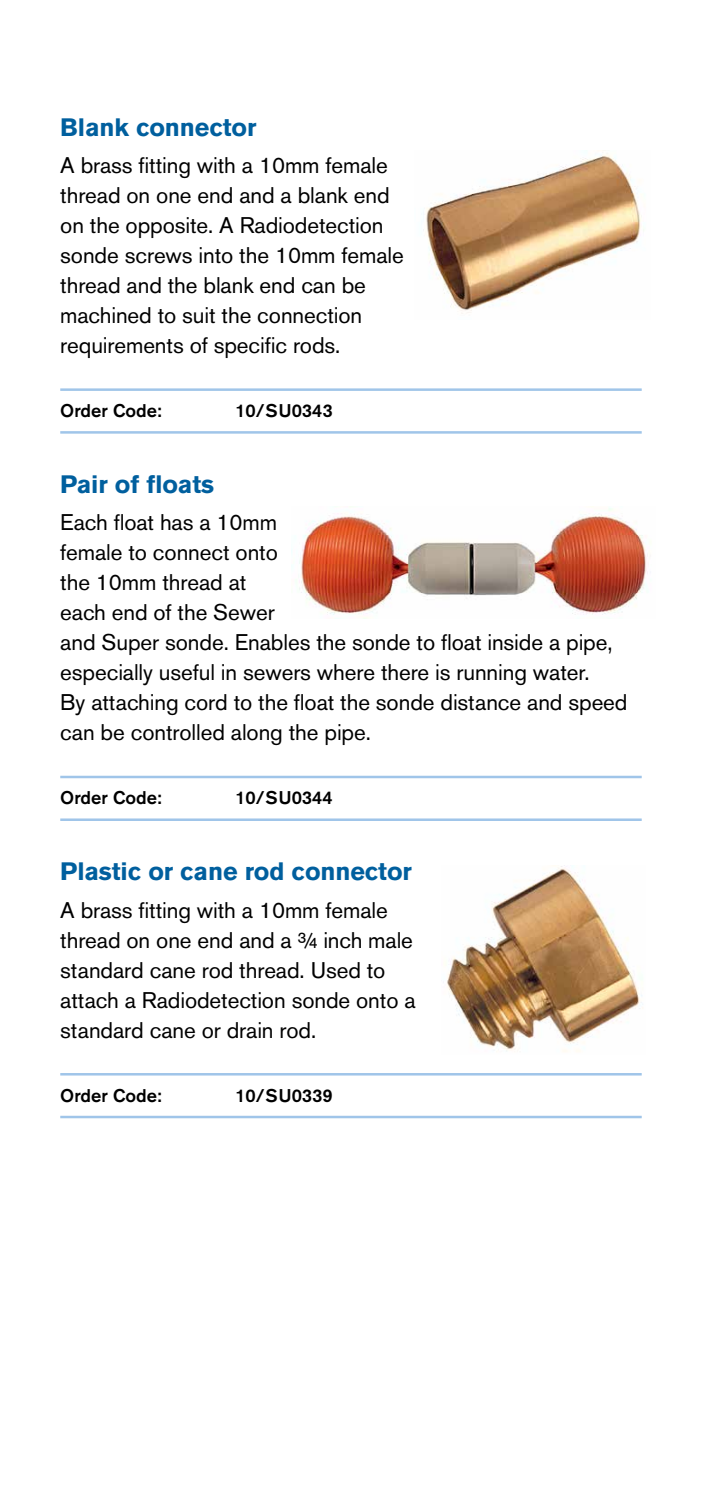
<style>
.page{position:relative;width:702px;height:1489px;background:#fff}
.page>*{position:absolute;margin:0;border:0;box-sizing:border-box;transform-origin:0 0}
.t1{font:700 25px "Akzidenz Grotesk BE";letter-spacing:-.005em;color:#005f9e}
.t2{font:22.5px/30px "Akzidenz Grotesk BE";letter-spacing:-.005em;color:#000}
.t3{font:500 18.25px "Akzidenz Grotesk BE";color:#000}
</style>
<div class="page">
<hr style="left:60px;top:388px;width:581px;height:3px;background:#a0c5e9">
<hr style="left:60px;top:431px;width:581px;height:2px;background:#a0c5e9">
<hr style="left:60px;top:775px;width:581px;height:3px;background:#a0c5e9">
<hr style="left:60px;top:818px;width:581px;height:3px;background:#a0c5e9">
<hr style="left:60px;top:1072px;width:581px;height:3px;background:#a0c5e9">
<hr style="left:60px;top:1115px;width:581px;height:3px;background:#a0c5e9">
<img style="left:423px;top:153px;width:221px;height:161px">
<img style="left:291px;top:508px;width:357px;height:110px">
<img style="left:447px;top:865px;width:196px;height:187px">
<p class="t1" style="left:60px;top:113px;width:197px">Blank connector</p>
<p class="t2" style="left:60px;top:150px;width:345px">A brass fitting with a 10mm female thread on one end and a blank end on the opposite. A Radiodetection sonde screws into the 10mm female thread and the blank end can be machined to suit the connection requirements of specific rods.</p>
<p class="t3" style="left:60px;top:399px;width:103px">Order Code:</p>
<p class="t3" style="left:235px;top:399px;width:99px">10/SU0343</p>
<p class="t1" style="left:60px;top:470px;width:155px">Pair of floats</p>
<p class="t2" style="left:60px;top:507px;width:568px">Each float has a 10mm<br>female to connect onto<br>the 10mm thread at<br>each end of the Sewer<br>and Super sonde. Enables the sonde to float inside a pipe, especially useful in sewers where there is running water.<br>By attaching cord to the float the sonde distance and speed can be controlled along the pipe.</p>
<p class="t3" style="left:60px;top:786px;width:103px">Order Code:</p>
<p class="t3" style="left:235px;top:786px;width:99px">10/SU0344</p>
<p class="t1" style="left:60px;top:857px;width:353px">Plastic or cane rod connector</p>
<p class="t2" style="left:60px;top:894px;width:357px">A brass fitting with a 10mm female thread on one end and a ¾ inch male standard cane rod thread. Used to attach a Radiodetection sonde onto a standard cane or drain rod.</p>
<p class="t3" style="left:60px;top:1083px;width:103px">Order Code:</p>
<p class="t3" style="left:235px;top:1083px;width:99px">10/SU0339</p>
</div>
